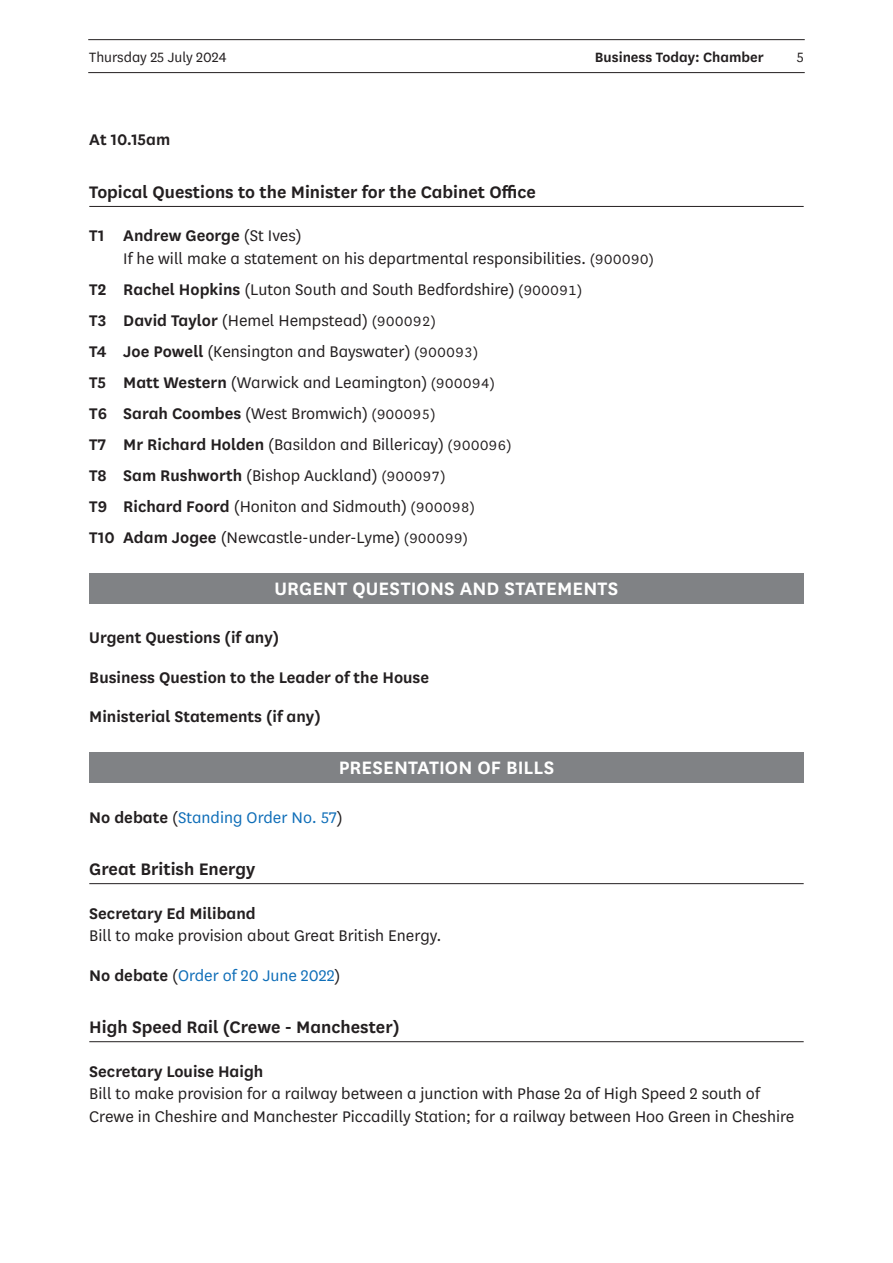
<style>
.page{position:relative;width:893px;height:1263px;background:#fff}
.page>*{position:absolute;margin:0;border:0;box-sizing:border-box;transform-origin:0 0}
.Heading2Grey{font:21px "National LFSN Semibold";letter-spacing:.005em;color:#fff}
.Heading3Underlined{font:19.5px "National LFSN Semibold";color:#231f20}
.t1{font:18px/22.5px "National LFSN Book";color:#231f20}
.BoldTimingHeading{font:18px "National LFSN Semibold";color:#231f20}
.BoldTimingHeading-2{font:18px "National LFSN Book";color:#0f6eb8}
.MotionSponsor{font:18px "National LFSN Semibold";color:#231f20}
.t2{font:15.75px "National LFSN Semibold";color:#231f20}
.t3{font:15.75px "National LFSN Book";color:#231f20}
.s1{font-family:"National LFSN Semibold"}
.s2{font-size:15.75px}
.s3{font-family:"National LFSN Book"}
.s4{font-family:"National LFSN Book";font-size:15.75px}
.s5{font-family:"National LFSN Semibold";color:#231f20}
.s6{color:#231f20}
</style>
<div class="page">
<hr style="left:88px;top:72px;width:717px;height:1px;background:#231f20">
<hr style="left:88px;top:39px;width:717px;height:1px;background:#231f20">
<hr style="left:89px;top:206px;width:715px;height:1px;background:#231f20">
<div style="left:89px;top:573px;width:715px;height:31px;background:#808285"></div>
<div style="left:89px;top:752px;width:715px;height:31px;background:#808285"></div>
<hr style="left:89px;top:883px;width:715px;height:1px;background:#231f20">
<hr style="left:89px;top:1041px;width:715px;height:1px;background:#231f20">
<p class="t3" style="left:89px;top:47px;width:139px">Thursday 25 July 2024</p>
<p class="t2" style="left:595px;top:46px;width:170px">Business Today: Chamber</p>
<p class="t3" style="left:797px;top:47px;width:9px">5</p>
<p class="BoldTimingHeading" style="left:89px;top:127px;width:83px">At 10.15am</p>
<h3 class="Heading3Underlined" style="left:89px;top:178px;width:448px">Topical Questions to the Minister for the Cabinet Office</h3>
<p class="t1" style="left:123px;top:224px;width:532px;text-indent:-34px"><span class="s1">T1 Andrew George</span> (St Ives)<br>If he will make a statement on his departmental responsibilities. <span class="s2">(900090)</span></p>
<p class="t1" style="left:89px;top:277px;width:495px"><span class="s1">T2 Rachel Hopkins</span> (Luton South and South Bedfordshire) <span class="s2">(900091)</span></p>
<p class="t1" style="left:89px;top:308px;width:348px"><span class="s1">T3 David Taylor</span> (Hemel Hempstead) <span class="s2">(900092)</span></p>
<p class="t1" style="left:89px;top:339px;width:391px"><span class="s1">T4 Joe Powell</span> (Kensington and Bayswater) <span class="s2">(900093)</span></p>
<p class="t1" style="left:89px;top:370px;width:407px"><span class="s1">T5 Matt Western</span> (Warwick and Leamington) <span class="s2">(900094)</span></p>
<p class="BoldTimingHeading" style="left:89px;top:401px;width:348px">T6 Sarah Coombes <span class="s3">(West Bromwich)</span> <span class="s4">(900095)</span></p>
<p class="t1" style="left:89px;top:432px;width:424px"><span class="s1">T7 Mr Richard Holden</span> (Basildon and Billericay) <span class="s2">(900096)</span></p>
<p class="t1" style="left:89px;top:463px;width:358px"><span class="s1">T8 Sam Rushworth</span> (Bishop Auckland) <span class="s2">(900097)</span></p>
<p class="t1" style="left:89px;top:494px;width:387px"><span class="s1">T9 Richard Foord</span> (Honiton and Sidmouth) <span class="s2">(900098)</span></p>
<p class="t1" style="left:89px;top:525px;width:380px"><span class="s1">T10 Adam Jogee</span> (Newcastle-under-Lyme) <span class="s2">(900099)</span></p>
<h2 class="Heading2Grey" style="left:274px;top:574px;width:344px">URGENT QUESTIONS AND STATEMENTS</h2>
<p class="BoldTimingHeading" style="left:89px;top:625px;width:191px">Urgent Questions (if any)</p>
<p class="BoldTimingHeading" style="left:89px;top:665px;width:341px">Business Question to the Leader of the House</p>
<p class="BoldTimingHeading" style="left:89px;top:704px;width:233px">Ministerial Statements (if any)</p>
<h2 class="Heading2Grey" style="left:339px;top:753px;width:196px">PRESENTATION OF BILLS</h2>
<p class="BoldTimingHeading-2" style="left:89px;top:805px;width:255px"><span class="s5">No debate</span> <span class="s6">(</span>Standing Order No. 57<span class="s6">)</span></p>
<h3 class="Heading3Underlined" style="left:89px;top:855px;width:168px">Great British Energy</h3>
<p class="MotionSponsor" style="left:89px;top:900px;width:168px">Secretary Ed Miliband</p>
<p class="t1" style="left:89px;top:923px;width:354px">Bill to make provision about Great British Energy.</p>
<p class="BoldTimingHeading-2" style="left:89px;top:963px;width:253px"><span class="s5">No debate</span> <span class="s6">(</span>Order of 20 June 2022<span class="s6">)</span></p>
<h3 class="Heading3Underlined" style="left:89px;top:1013px;width:312px">H igh Speed Rail (Crewe - Manchester)</h3>
<p class="MotionSponsor" style="left:89px;top:1058px;width:176px">Secretary Louise Haigh</p>
<p class="t1" style="left:89px;top:1081px;width:707px">Bill to make provision for a railway between a junction with Phase 2a of High Speed 2 south of<br>Crewe in Cheshire and Manchester Piccadilly Station; for a railway between Hoo Green in Cheshire</p>
</div>
